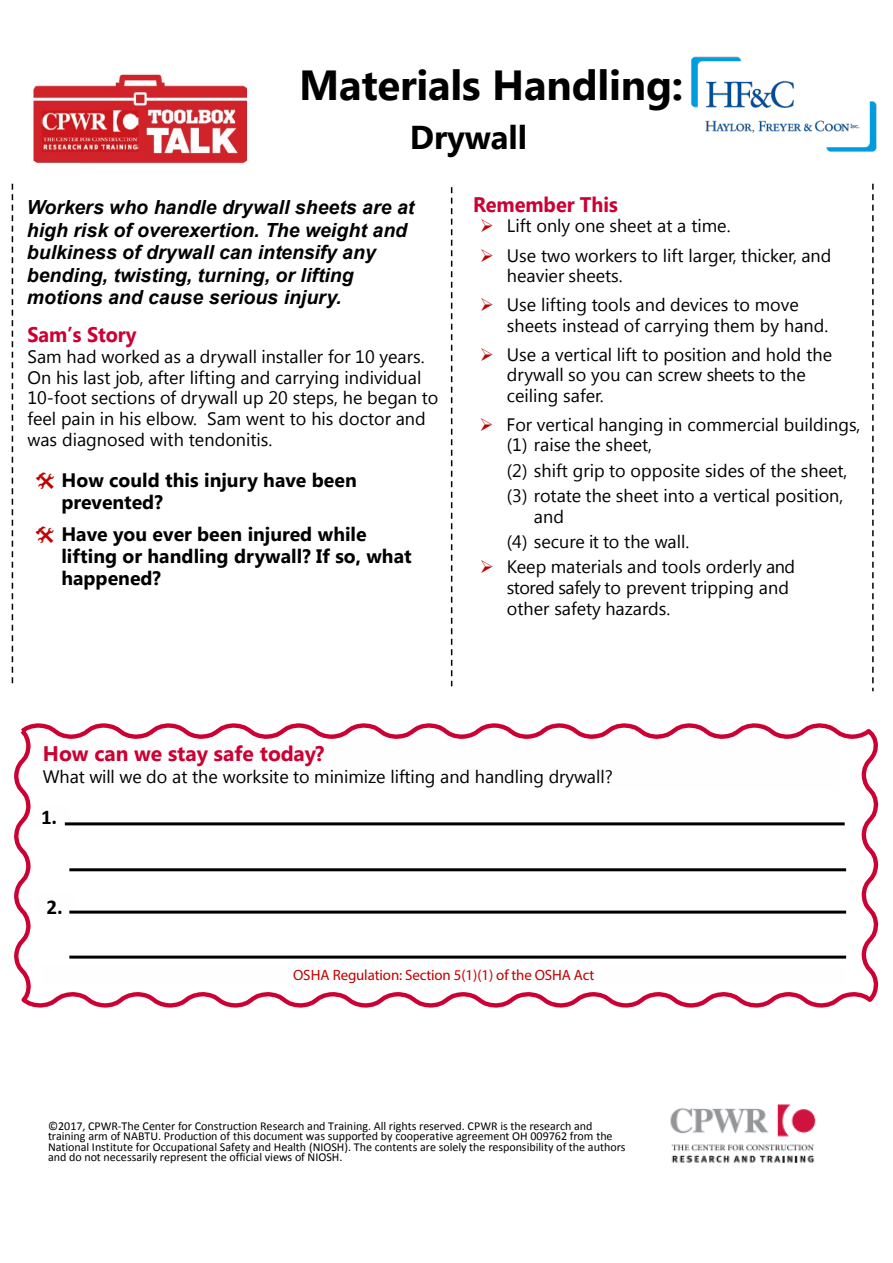
<style>
.page{position:relative;width:893px;height:1263px;background:#fff}
.page>*{position:absolute;margin:0;border:0;box-sizing:border-box;transform-origin:0 0}
.t1{font:700 42px "Khmer UI";letter-spacing:-.005em;color:#000}
.t2{font:700 33px "Khmer UI";letter-spacing:-.005em;color:#000}
.t3{font:700 21px "Khmer UI";letter-spacing:-.005em;color:#c03;scale:.95 1}
.t4{font:700 21px "Khmer UI";color:#cc0032}
.t5{font:700 21px "Calibri";color:#000}
.t6{font:italic 700 19.5px/22.5px "Arial";color:#000}
.t7{font:700 19.5px/22.2px "Khmer UI";color:#000}
.t8{font:18px/20.5px "Khmer UI";color:#000}
.t9{font:15px "Myriad Pro";letter-spacing:-.005em;color:#c00000}
.t10{font:12px/10.5px "Calibri";letter-spacing:-.005em;color:#000}
.s1{color:#c00000}
</style>
<div class="page">
<img style="left:32px;top:74px;width:217px;height:90px">
<img style="left:670px;top:1104px;width:146px;height:59px">
<svg style="left:872px;top:184px;width:2px;height:507px"></svg>
<svg style="left:12px;top:184px;width:1px;height:500px"></svg>
<svg style="left:451px;top:187px;width:1px;height:499px"></svg>
<svg style="left:14px;top:723px;width:865px;height:285px"></svg>
<img style="left:30px;top:804px;width:39px;height:22px">
<img style="left:36px;top:894px;width:39px;height:21px">
<img style="left:32px;top:737px;width:806px;height:52px">
<img style="left:691px;top:56px;width:186px;height:96px">
<h1 class="t1" style="left:299px;top:61px;width:385px">Materials Handling:</h1>
<h2 class="t2" style="left:410px;top:119px;width:119px">Drywall</h2>
<p class="t6" style="left:27px;top:196px;width:389px">Workers who handle drywall sheets are at high risk of overexertion. The weight and bulkiness of drywall can intensify any bending, twisting, turning, or lifting motions and cause serious injury.</p>
<p class="t3" style="left:28px;top:322px;width:116px">Sam’s Story</p>
<p class="t8" style="left:28px;top:347px;width:412px">Sam had worked as a drywall installer for 10 years.<br>On his last job, after lifting and carrying individual 10-foot sections of drywall up 20 steps, he began to feel pain in his elbow. Sam went to his doctor and was diagnosed with tendonitis.</p>
<p class="t7" style="left:62px;top:469px;width:297px">How could this injury have been prevented?</p>
<p class="t7" style="left:61px;top:523px;width:352px">Have you ever been injured while lifting or handling drywall? If so, what happened?</p>
<p class="t3" style="left:473px;top:192px;width:154px">Remember This</p>
<p class="t8" style="left:480px;top:216px;width:252px"><span class="s1">➢</span> Lift only one sheet at a time.</p>
<p class="t8" style="left:507px;top:245px;width:326px;text-indent:-27px"><span class="s1">➢</span> Use two workers to lift larger, thicker, and heavier sheets.</p>
<p class="t8" style="left:507px;top:295px;width:323px;text-indent:-27px"><span class="s1">➢</span> Use lifting tools and devices to move sheets instead of carrying them by hand.</p>
<p class="t8" style="left:507px;top:345px;width:327px;text-indent:-27px"><span class="s1">➢</span> Use a vertical lift to position and hold the drywall so you can screw sheets to the ceiling safer.</p>
<p class="t8" style="left:507px;top:415px;width:355px;text-indent:-27px"><span class="s1">➢</span> For vertical hanging in commercial buildings, (1) raise the sheet,</p>
<p class="t8" style="left:507px;top:458px;width:342px;line-height:25.2px">(2) shift grip to opposite sides of the sheet, (3) rotate the sheet into a vertical position,</p>
<p class="t8" style="left:507px;top:504px;width:184px;line-height:25.3px;text-indent:27px">and<br>(4) secure it to the wall.</p>
<p class="t8" style="left:507px;top:557px;width:290px;text-indent:-27px"><span class="s1">➢</span> Keep materials and tools orderly and stored safely to prevent tripping and other safety hazards.</p>
<p class="t4" style="left:43px;top:741px;width:283px">How can we stay safe today?</p>
<p class="t8" style="left:43px;top:766px;width:572px">What will we do at the worksite to minimize lifting and handling drywall?</p>
<p class="t5" style="left:41px;top:804px;width:18px">1.</p>
<p class="t5" style="left:46px;top:893px;width:18px">2.</p>
<p class="t9" style="left:293px;top:965px;width:303px">OSHA Regulation: Section 5(1)(1) of the OSHA Act</p>
<p class="t10" style="left:48px;top:1120px;width:579px">©2017, CPWR-The Center for Construction Research and Training. All rights reserved. CPWR is the research and training arm of NABTU. Production of this document was supported by cooperative agreement OH 009762 from the National Institute for Occupational Safety and Health (NIOSH). The contents are solely the responsibility of the authors and do not necessarily represent the official views of NIOSH.</p>
</div>
